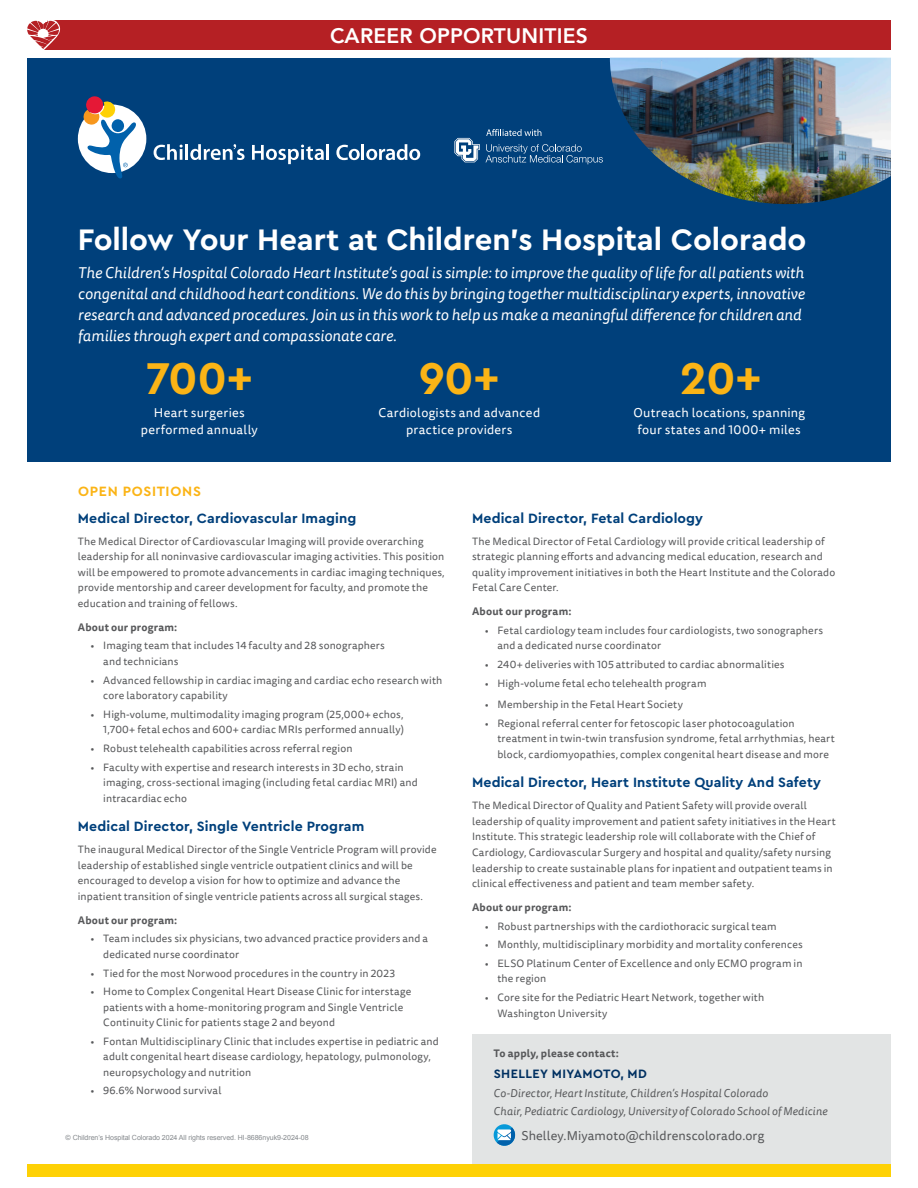
<style>
.page{position:relative;width:918px;height:1188px;background:#fff}
.page>*{position:absolute;margin:0;border:0;box-sizing:border-box;transform-origin:0 0}
.t1{font:700 46.65px "Cera PRO";letter-spacing:-.02em;color:#fbb416}
.t2{font:700 31.05px "Cera PRO";color:#fff}
.t3{font:800 21px "Avenir";letter-spacing:.01em;color:#fff}
.t4{font:italic 15.6px/21.1px "Tisa Sans OT";letter-spacing:.005em;color:#fff}
.t5{font:700 14.1px "Cera PRO";letter-spacing:.01em;color:#00407b}
.t6{font:700 14.1px "Cera PRO";letter-spacing:.05em;color:#fbb416}
.t7{font:12.75px/17px "Tisa Sans OT";letter-spacing:.025em;color:#fff;text-align:center}
.t8{font:12.75px "Tisa Sans OT";letter-spacing:.01em;color:#57585a}
.t9{font:700 12.75px "Cera PRO";letter-spacing:.03em;color:#003061}
.t10{font:italic 11.25px/18.3px "Tisa Sans OT";letter-spacing:.015em;color:#57585a}
.t11{font:10.65px/15.6px "Tisa Sans OT";letter-spacing:.015em;color:#57585a}
.t12{font:700 10.65px "Tisa Sans OT";letter-spacing:.02em;color:#57585a}
.t13{font:7.05px "Arial";letter-spacing:-.01em;color:#868a8e}
</style>
<div class="page">
<div style="left:43px;top:21px;width:848px;height:29px;background:#b52024"></div>
<svg style="left:27px;top:20px;width:34px;height:30px"></svg>
<div style="left:472px;top:1034px;width:419px;height:130px;background:#e2e4e4"></div>
<div style="left:27px;top:58px;width:864px;height:404px;background:#00407b"></div>
<svg style="left:486px;top:129px;width:55px;height:7px"></svg>
<svg style="left:454px;top:138px;width:26px;height:24px"></svg>
<svg style="left:486px;top:144px;width:117px;height:20px"></svg>
<div style="left:78px;top:105px;width:68px;height:68px;background:#fff;border-radius:50%"></div>
<svg style="left:154px;top:144px;width:29px;height:16px"></svg>
<hr style="left:185px;top:144px;width:3px;height:16px;background:#fff">
<svg style="left:190px;top:144px;width:55px;height:16px"></svg>
<svg style="left:252px;top:145px;width:72px;height:19px"></svg>
<hr style="left:326px;top:144px;width:3px;height:16px;background:#fff">
<svg style="left:336px;top:144px;width:84px;height:16px"></svg>
<svg style="left:83px;top:96px;width:53px;height:82px"></svg>
<div style="left:27px;top:1164px;width:864px;height:13px;background:#fed105"></div>
<svg style="left:493px;top:1124px;width:23px;height:22px"></svg>
<img style="left:610px;top:58px;width:281px;height:146px">
<p class="t3" style="left:330px;top:20px;width:259px">CAREER OPPORTUNITIES</p>
<p class="t2" style="left:78px;top:219px;width:730px">Follow Your Heart at Children’s Hospital Colorado</p>
<p class="t4" style="left:78px;top:263px;width:728px">The Children’s Hospital Colorado Heart Institute’s goal is simple: to improve the quality of life for all patients with congenital and childhood heart conditions. We do this by bringing together multidisciplinary experts, innovative research and advanced procedures. Join us in this work to help us make a meaningful difference for children and families through expert and compassionate care.</p>
<p class="t1" style="left:146px;top:347px;width:108px">700+</p>
<p class="t7" style="left:141px;top:404px;width:118px">Heart surgeries performed annually</p>
<p class="t6" style="left:78px;top:482px;width:124px">OPEN POSITIONS</p>
<p class="t1" style="left:419px;top:347px;width:82px">90+</p>
<p class="t7" style="left:378px;top:404px;width:163px">Cardiologists and advanced practice providers</p>
<p class="t1" style="left:680px;top:347px;width:83px">20+</p>
<p class="t7" style="left:633px;top:404px;width:173px">Outreach locations, spanning four states and 1000+ miles</p>
<p class="t5" style="left:78px;top:509px;width:280px">Medical Director, Cardiovascular Imaging</p>
<p class="t11" style="left:78px;top:534px;width:368px">The Medical Director of Cardiovascular Imaging will provide overarching leadership for all noninvasive cardiovascular imaging activities. This position will be empowered to promote advancements in cardiac imaging techniques, provide mentorship and career development for faculty, and promote the education and training of fellows.</p>
<p class="t12" style="left:78px;top:620px;width:101px">About our program:</p>
<p class="t11" style="left:103px;top:639px;width:283px;text-indent:-13px">• Imaging team that includes 14 faculty and 28 sonographers and technicians</p>
<p class="t11" style="left:103px;top:673px;width:341px;text-indent:-13px">• Advanced fellowship in cardiac imaging and cardiac echo research with core laboratory capability</p>
<p class="t11" style="left:91px;top:707px;width:315px;text-align:right">• High-volume, multimodality imaging program (25,000+ echos,<br>1,700+ fetal echos and 600+ cardiac MRIs performed annually)</p>
<p class="t11" style="left:91px;top:741px;width:263px">• Robust telehealth capabilities across referral region</p>
<p class="t11" style="left:103px;top:760px;width:316px;text-indent:-13px">• Faculty with expertise and research interests in 3D echo, strain imaging, cross-sectional imaging (including fetal cardiac MRI) and intracardiac echo</p>
<p class="t5" style="left:78px;top:817px;width:288px">Medical Director, Single Ventricle Program</p>
<p class="t11" style="left:78px;top:842px;width:360px">The inaugural Medical Director of the Single Ventricle Program will provide leadership of established single ventricle outpatient clinics and will be encouraged to develop a vision for how to optimize and advance the inpatient transition of single ventricle patients across all surgical stages.</p>
<p class="t12" style="left:78px;top:913px;width:101px">About our program:</p>
<p class="t11" style="left:103px;top:932px;width:326px;text-indent:-13px">• Team includes six physicians, two advanced practice providers and a dedicated nurse coordinator</p>
<p class="t11" style="left:91px;top:966px;width:306px">• Tied for the most Norwood procedures in the country in 2023</p>
<p class="t11" style="left:103px;top:984px;width:309px;text-indent:-13px">• Home to Complex Congenital Heart Disease Clinic for interstage patients with a home-monitoring program and Single Ventricle<br>Continuity Clinic for patients stage 2 and beyond</p>
<p class="t11" style="left:103px;top:1034px;width:337px;text-indent:-13px">• Fontan Multidisciplinary Clinic that includes expertise in pediatric and adult congenital heart disease cardiology, hepatology, pulmonology, neuropsychology and nutrition</p>
<p class="t11" style="left:91px;top:1084px;width:132px">• 96.6% Norwood survival</p>
<p class="t13" style="left:66px;top:1133px;width:245px">© Children’s Hospital Colorado 2024 All rights reserved. HI-8686nyuk9-2024-08</p>
<p class="t5" style="left:472px;top:509px;width:233px">Medical Director, Fetal Cardiology</p>
<p class="t11" style="left:472px;top:534px;width:365px">The Medical Director of Fetal Cardiology will provide critical leadership of strategic planning efforts and advancing medical education, research and quality improvement initiatives in both the Heart Institute and the Colorado Fetal Care Center.</p>
<p class="t12" style="left:472px;top:605px;width:101px">About our program:</p>
<p class="t11" style="left:497px;top:623px;width:327px;text-indent:-13px">• Fetal cardiology team includes four cardiologists, two sonographers and a dedicated nurse coordinator</p>
<p class="t11" style="left:485px;top:657px;width:301px">• 240+ deliveries with 105 attributed to cardiac abnormalities</p>
<p class="t11" style="left:485px;top:676px;width:223px">• High-volume fetal echo telehealth program</p>
<p class="t11" style="left:485px;top:697px;width:200px">• Membership in the Fetal Heart Society</p>
<p class="t11" style="left:497px;top:716px;width:339px;text-indent:-13px">• Regional referral center for fetoscopic laser photocoagulation treatment in twin-twin transfusion syndrome, fetal arrhythmias, heart block, cardiomyopathies, complex congenital heart disease and more</p>
<p class="t5" style="left:472px;top:773px;width:351px">Medical Director, Heart Institute Quality And Safety</p>
<p class="t11" style="left:472px;top:798px;width:365px">The Medical Director of Quality and Patient Safety will provide overall leadership of quality improvement and patient safety initiatives in the Heart Institute. This strategic leadership role will collaborate with the Chief of Cardiology, Cardiovascular Surgery and hospital and quality/safety nursing leadership to create sustainable plans for inpatient and outpatient teams in clinical effectiveness and patient and team member safety.</p>
<p class="t12" style="left:472px;top:901px;width:101px">About our program:</p>
<p class="t11" style="left:485px;top:919px;width:293px">• Robust partnerships with the cardiothoracic surgical team</p>
<p class="t11" style="left:485px;top:937px;width:320px">• Monthly, multidisciplinary morbidity and mortality conferences</p>
<p class="t11" style="left:497px;top:956px;width:307px;text-indent:-13px">• ELSO Platinum Center of Excellence and only ECMO program in the region</p>
<p class="t11" style="left:497px;top:990px;width:268px;text-indent:-13px">• Core site for the Pediatric Heart Network, together with<br>Washington University</p>
<p class="t12" style="left:494px;top:1046px;width:127px">To apply, please contact:</p>
<p class="t9" style="left:494px;top:1065px;width:155px">SHELLEY MIYAMOTO, MD</p>
<p class="t10" style="left:494px;top:1084px;width:335px">Co-Director, Heart Institute, Children’s Hospital Colorado<br>Chair, Pediatric Cardiology, University of Colorado School of Medicine</p>
<p class="t8" style="left:521px;top:1128px;width:244px">Shelley.Miyamoto@childrenscolorado.org</p>
</div>
